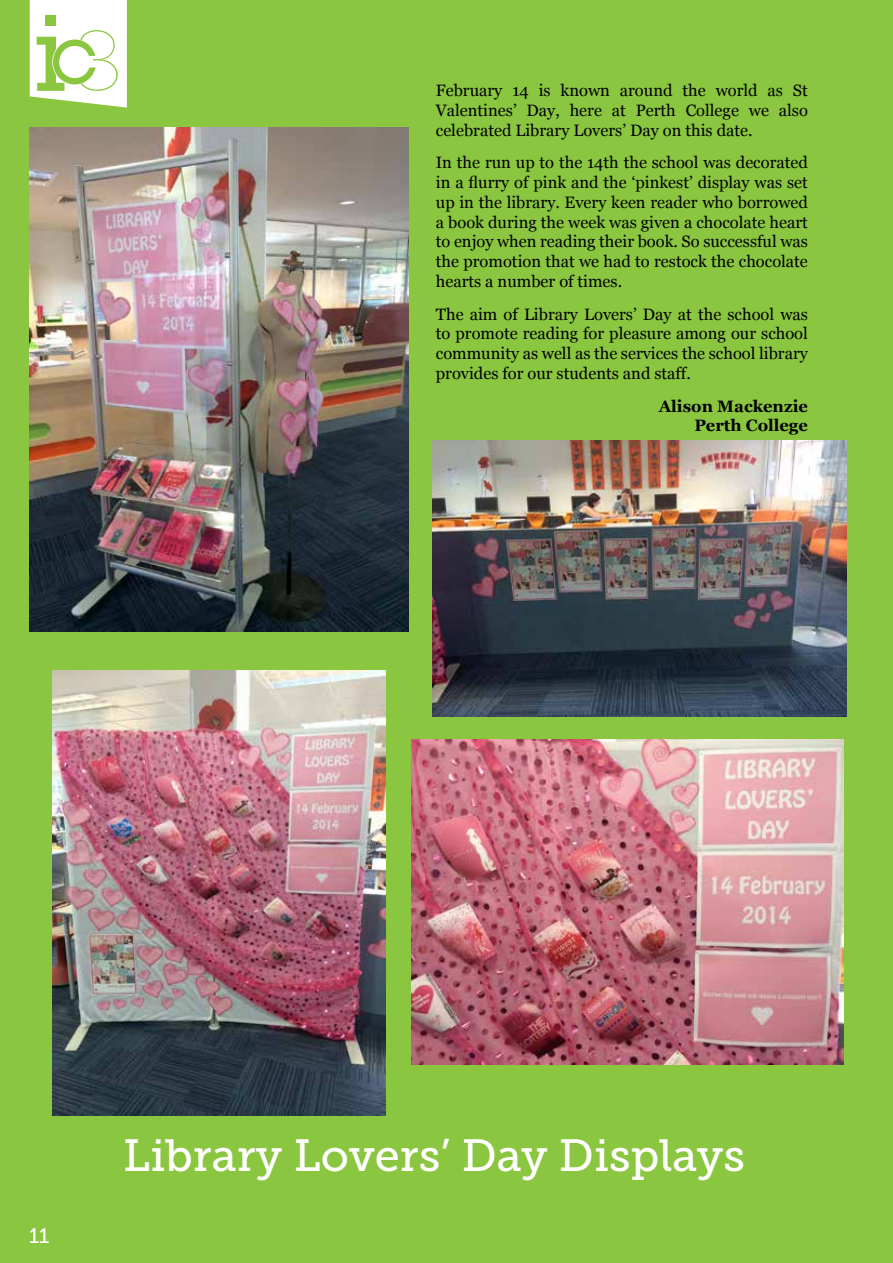
<style>
.page{position:relative;width:893px;height:1263px;background:#8ac63f}
.page>*{position:absolute;margin:0;border:0;box-sizing:border-box;transform-origin:0 0}
.t1{font:45px "Museo Slab 500";color:#fff}
.t2{font:21px "Museo Slab 500";color:#fff}
.t3{font:16.5px/19.8px "Georgia";color:#000;text-align:justify}
.t4{font:700 16.5px/19.8px "Georgia";color:#000;text-align:right}
</style>
<div class="page">
<svg style="left:30px;top:0;width:97px;height:108px"></svg>
<img style="left:411px;top:740px;width:433px;height:324px">
<img style="left:30px;top:128px;width:378px;height:504px">
<img style="left:432px;top:440px;width:415px;height:277px">
<img style="left:52px;top:670px;width:334px;height:445px">
<p class="t3" style="left:436px;top:81px;width:374px">February 14 is known around the world as St Valentines’ Day, here at Perth College we also celebrated Library Lovers’ Day on this date.</p>
<p class="t3" style="left:436px;top:153px;width:374px">In the run up to the 14th the school was decorated in a flurry of pink and the ‘pinkest’ display was set up in the library. Every keen reader who borrowed a book during the week was given a chocolate heart to enjoy when reading their book. So successful was the promotion that we had to restock the chocolate hearts a number of times.</p>
<p class="t3" style="left:436px;top:304px;width:374px">The aim of Library Lovers’ Day at the school was to promote reading for pleasure among our school community as well as the services the school library provides for our students and staff.</p>
<p class="t4" style="left:659px;top:396px;width:151px">Alison Mackenzie<br>Perth College</p>
<p class="t2" style="left:29px;top:1224px;width:22px">11</p>
<h1 class="t1" style="left:123px;top:1130px;width:623px">Library Lovers’ Day Displays</h1>
</div>
